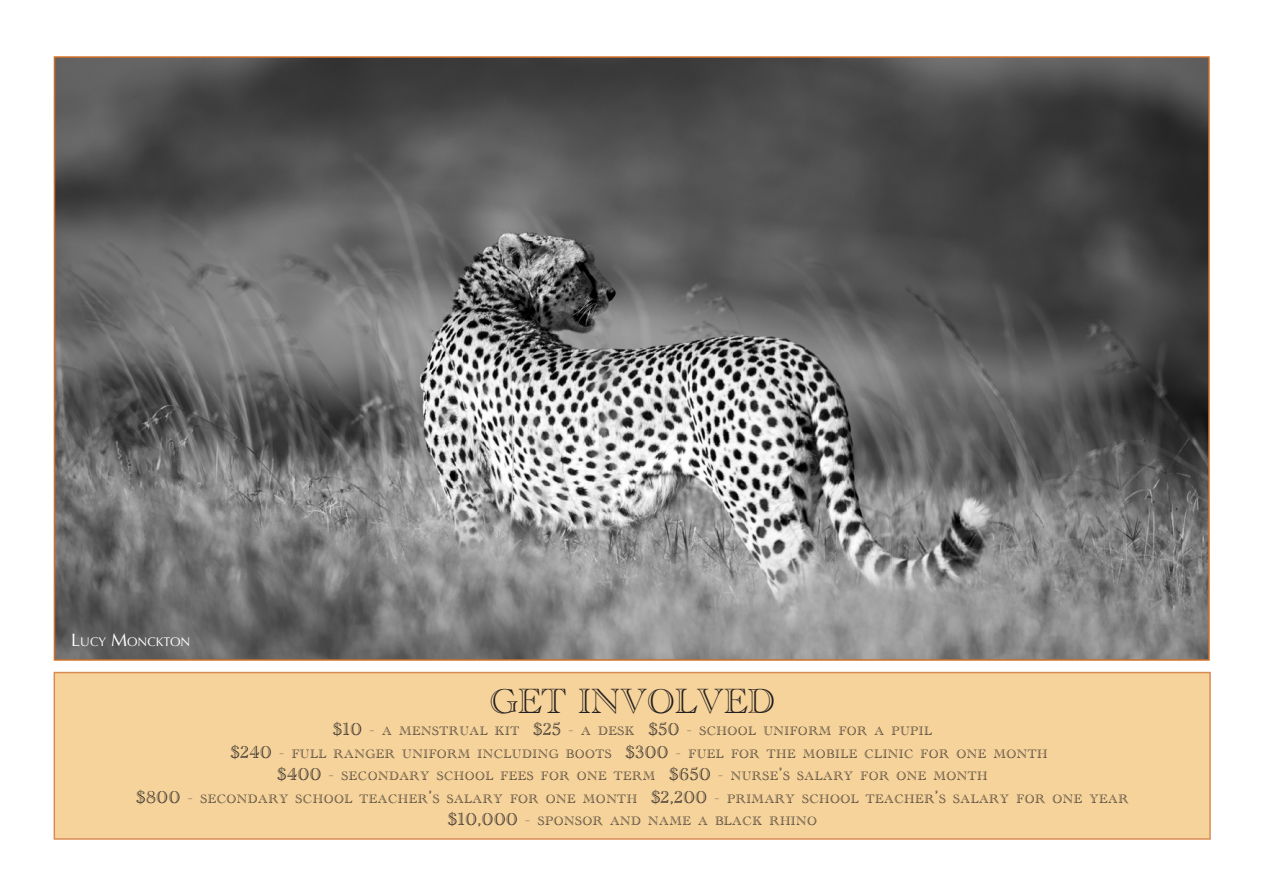
<style>
.page{position:relative;width:1263px;height:893px;background:#fff}
.page>*{position:absolute;margin:0;border:0;box-sizing:border-box;transform-origin:0 0}
.t1{font:36px "Academy Engraved Let Plain";color:#231f20}
.t2{font:12.6px "Academy Engraved Let Plain";letter-spacing:.055em;color:#231f20}
.t3{font:12.6px "Optima";color:#fff}
.s1{font-size:18px}
</style>
<div class="page">
<div style="left:54px;top:672px;width:1157px;height:168px;background:#f6d39b;border:2px solid #cf7028"></div>
<img style="left:57px;top:59px;width:1150px;height:599px">
<p class="t3" style="left:71px;top:634px;width:121px"><span class="s1">L</span>UCY <span class="s1">M</span>ONCKTON</p>
<p class="t1" style="left:490px;top:674px;width:287px">GET INVOLVED</p>
<p class="t2" style="left:333px;top:722px;width:600px"><span class="s1">$10 -</span> A MENSTRUAL KIT <span class="s1">$25 -</span> A DESK <span class="s1">$50 -</span> SCHOOL UNIFORM FOR A PUPIL</p>
<p class="t2" style="left:231px;top:744px;width:818px"><span class="s1">$240 -</span> FULL RANGER UNIFORM INCLUDING BOOTS <span class="s1">$300 -</span> FUEL FOR THE MOBILE CLINIC FOR ONE MONTH</p>
<p class="t2" style="left:277px;top:767px;width:712px"><span class="s1">$400 -</span> SECONDARY SCHOOL FEES FOR ONE TERM <span class="s1">$650 -</span> NURSE<span class="s1">’</span>S SALARY FOR ONE MONTH</p>
<p class="t2" style="left:136px;top:789px;width:994px"><span class="s1">$800 -</span> SECONDARY SCHOOL TEACHER<span class="s1">’</span>S SALARY FOR ONE MONTH <span class="s1">$2,200 -</span> PRIMARY SCHOOL TEACHER<span class="s1">’</span>S SALARY FOR ONE YEAR</p>
<p class="t2" style="left:448px;top:812px;width:370px"><span class="s1">$10,000 -</span> SPONSOR AND NAME A BLACK RHINO</p>
</div>
